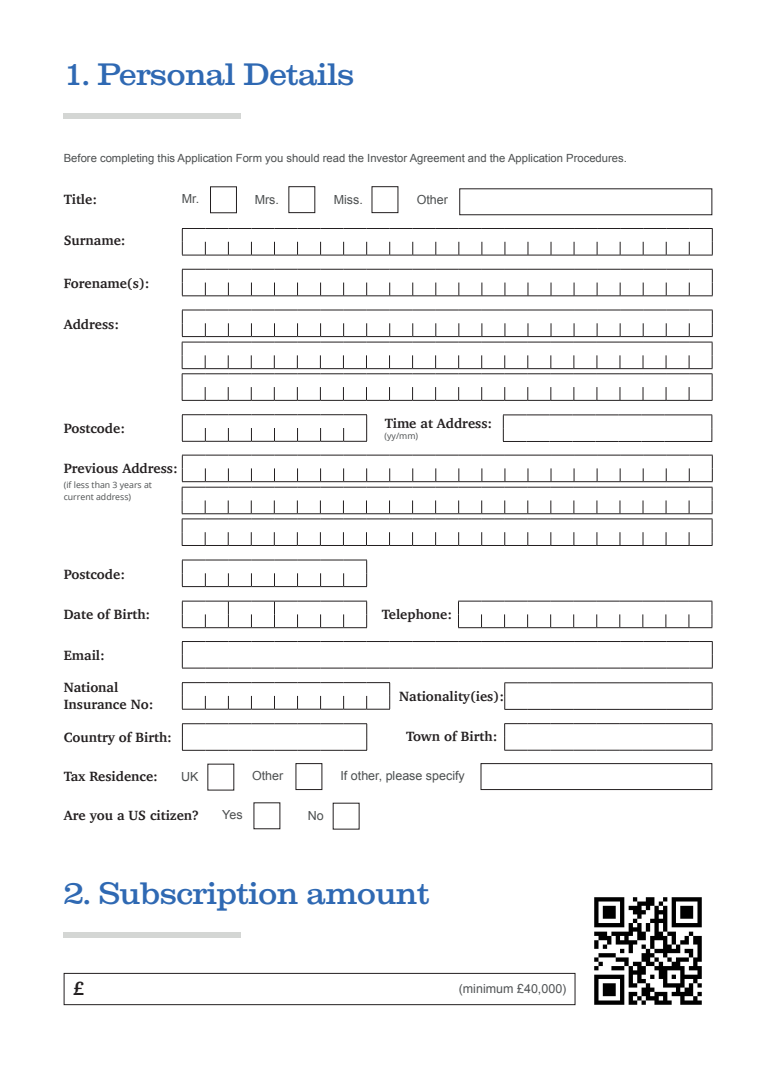
<style>
.page{position:relative;width:782px;height:1090px;background:#fff}
.page>*{position:absolute;margin:0;border:0;box-sizing:border-box;transform-origin:0 0}
.t1{font:30px "Clarxndon";color:#2f69b3}
.t2{font:700 20px "Charter";color:#231f20}
.t3{font:700 13.75px/16.5px "Charter";color:#231f20}
.t4{font:12.5px "Arial";color:#4c4f50}
.t5{font:12.5px "Arial";color:#515455}
.t6{font:11.25px "Arial";color:#4c4f50}
.t7{font:8.75px/12.5px "Open Sans";color:#4c4f50}
</style>
<div class="page">
<div style="left:210px;top:186px;width:27px;height:27px;border:1px solid #231f20"></div>
<div style="left:288px;top:186px;width:27px;height:27px;border:1px solid #231f20"></div>
<div style="left:371px;top:186px;width:27px;height:27px;border:1px solid #231f20"></div>
<div style="left:459px;top:188px;width:253px;height:27px;border:1px solid #231f20"></div>
<svg style="left:182px;top:228px;width:531px;height:28px"></svg>
<svg style="left:182px;top:269px;width:531px;height:27px"></svg>
<svg style="left:182px;top:310px;width:531px;height:91px"></svg>
<svg style="left:182px;top:414px;width:185px;height:28px"></svg>
<hr style="left:664px;top:415px;width:48px;height:1px;background:#231f20">
<svg style="left:503px;top:415px;width:161px;height:27px"></svg>
<hr style="left:664px;top:441px;width:48px;height:1px;background:#231f20">
<svg style="left:711px;top:415px;width:1px;height:26px"></svg>
<svg style="left:182px;top:455px;width:531px;height:91px"></svg>
<svg style="left:182px;top:560px;width:185px;height:27px"></svg>
<svg style="left:182px;top:601px;width:185px;height:27px"></svg>
<svg style="left:458px;top:601px;width:254px;height:27px"></svg>
<svg style="left:182px;top:641px;width:531px;height:28px"></svg>
<svg style="left:182px;top:682px;width:208px;height:28px"></svg>
<svg style="left:504px;top:682px;width:208px;height:28px"></svg>
<svg style="left:182px;top:723px;width:185px;height:28px"></svg>
<svg style="left:504px;top:723px;width:208px;height:28px"></svg>
<div style="left:295px;top:763px;width:27px;height:27px;border:1px solid #231f20"></div>
<div style="left:480px;top:763px;width:232px;height:27px;border:1px solid #231f20"></div>
<div style="left:64px;top:113px;width:177px;height:5px;background:#d4d6d4"></div>
<div style="left:64px;top:973px;width:511px;height:32px;border:1px solid #231f20"></div>
<div style="left:64px;top:932px;width:177px;height:6px;background:#d4d6d4"></div>
<img style="left:594px;top:897px;width:108px;height:108px">
<p class="t1" style="left:64px;top:57px;width:292px">1. Personal Details</p>
<p class="t6" style="left:64px;top:151px;width:564px">Before completing this Application Form you should read the Investor Agreement and the Application Procedures.</p>
<p class="t3" style="left:64px;top:191px;width:35px">Title:</p>
<p class="t4" style="left:182px;top:191px;width:19px">Mr.</p>
<p class="t4" style="left:255px;top:191px;width:26px">Mrs.</p>
<p class="t4" style="left:334px;top:191px;width:31px">Miss.</p>
<p class="t4" style="left:416px;top:192px;width:33px">Other</p>
<p class="t3" style="left:64px;top:232px;width:63px">Surname:</p>
<p class="t3" style="left:64px;top:275px;width:87px">Forename(s):</p>
<p class="t3" style="left:64px;top:315px;width:57px">Address:</p>
<p class="t3" style="left:64px;top:420px;width:63px">Postcode:</p>
<p class="t3" style="left:385px;top:415px;width:109px">Time at Address:</p>
<p class="t7" style="left:384px;top:429px;width:35px">(yy/mm)</p>
<p class="t3" style="left:64px;top:460px;width:115px">Previous Address:</p>
<p class="t7" style="left:64px;top:478px;width:90px">(if less than 3 years at current address)</p>
<p class="t3" style="left:64px;top:565px;width:63px">Postcode:</p>
<p class="t3" style="left:64px;top:606px;width:88px">Date of Birth:</p>
<p class="t3" style="left:382px;top:606px;width:72px">Telephone:</p>
<p class="t3" style="left:64px;top:647px;width:42px">Email:</p>
<p class="t3" style="left:64px;top:679px;width:91px">National<br>Insurance No:</p>
<p class="t3" style="left:399px;top:687px;width:106px">Nationality(ies):</p>
<p class="t3" style="left:64px;top:728px;width:110px">Country of Birth:</p>
<p class="t3" style="left:406px;top:728px;width:93px">Town of Birth:</p>
<p class="t3" style="left:64px;top:768px;width:96px">Tax Residence:</p>
<p class="t4" style="left:181px;top:768px;width:19px">UK</p>
<p class="t4" style="left:252px;top:767px;width:33px">Other</p>
<p class="t4" style="left:340px;top:767px;width:126px">If other, please specify</p>
<p class="t3" style="left:64px;top:807px;width:137px">Are you a US citizen?</p>
<p class="t4" style="left:222px;top:807px;width:22px">Yes</p>
<p class="t4" style="left:308px;top:807px;width:17px">No</p>
<p class="t1" style="left:64px;top:876px;width:367px">2. Subscription amount</p>
<p class="t2" style="left:73px;top:971px;width:13px">£</p>
<p class="t5" style="left:459px;top:980px;width:109px">(minimum £40,000)</p>
</div>
